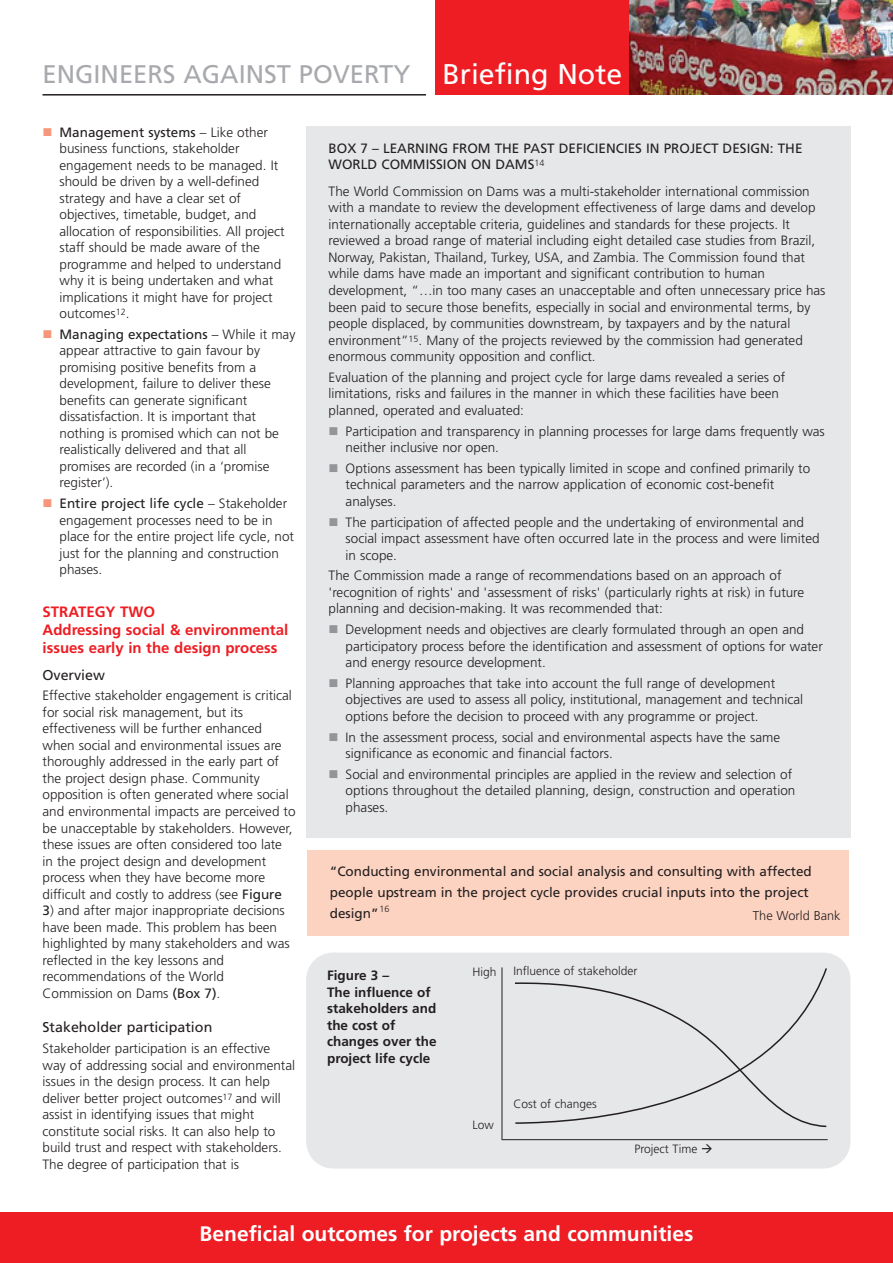
<style>
.page{position:relative;width:893px;height:1263px;background:#fff}
.page>*{position:absolute;margin:0;border:0;box-sizing:border-box;transform-origin:0 0}
.t1{font:28.5px "Frutiger";color:#fff}
.t2{font:25.5px "Frutiger";color:#a8a9ad}
.t3{font:700 21px "Frutiger";color:#fff}
.t4{font:700 15px/18px "Frutiger";color:#ee1d23}
.t5{font:14.25px "Frutiger";color:#231f20}
.t6{font:300 13.5px/16.5px "Frutiger";color:#231f20}
.t7{font:13.5px/20.9px "Frutiger";color:#231f20}
.t8{font:700 13.5px/16.5px "Frutiger";color:#231f20}
.t9{font:300 12.75px "Frutiger";color:#231f20}
.t10{font:300 12px "Frutiger";color:#231f20}
.s1{font-weight:400}
</style>
<div class="page">
<div style="left:435px;top:0;width:196px;height:95px;background:#ee1d23"></div>
<hr style="left:43px;top:94px;width:383px;height:2px;background:#231f20">
<img style="left:629px;top:0;width:264px;height:95px">
<div style="left:0;top:1212px;width:893px;height:51px;background:#ee1d23"></div>
<div style="left:307px;top:126px;width:544px;height:712px;background:#e6e7e9"></div>
<div style="left:308px;top:850px;width:541px;height:85px;background:#fcd2c0"></div>
<div style="left:306px;top:952px;width:544px;height:216px;background:#e6e7e9;border-radius:27px"></div>
<hr style="left:502px;top:967px;width:1px;height:173px;background:#231f20">
<hr style="left:502px;top:1139px;width:326px;height:1px;background:#231f20">
<svg style="left:515px;top:982px;width:312px;height:146px"></svg>
<h2 class="t2" style="left:43px;top:64px;width:369px">ENGINEERS AGAINST POVERTY</h2>
<h1 class="t1" style="left:443px;top:63px;width:181px">Briefing Note</h1>
<p class="t6" style="left:60px;top:125px;width:227px"><span class="s1">Management systems</span> – Like other business functions, stakeholder engagement needs to be managed. It should be driven by a well-defined strategy and have a clear set of objectives, timetable, budget, and allocation of responsibilities. All project staff should be made aware of the programme and helped to understand why it is being undertaken and what implications it might have for project outcomes<sup>12</sup>.</p>
<p class="t6" style="left:60px;top:327px;width:237px"><span class="s1">Managing expectations</span> – While it may appear attractive to gain favour by promising positive benefits from a development, failure to deliver these benefits can generate significant dissatisfaction. It is important that nothing is promised which can not be realistically delivered and that all promises are recorded (in a ‘promise register’).</p>
<p class="t6" style="left:60px;top:496px;width:236px"><span class="s1">Entire project life cycle</span> – Stakeholder engagement processes need to be in place for the entire project life cycle, not just for the planning and construction phases.</p>
<p class="t4" style="left:43px;top:604px;width:247px">STRATEGY TWO<br>Addressing social &amp; environmental issues early in the design process</p>
<p class="t5" style="left:43px;top:669px;width:64px">Overview</p>
<p class="t6" style="left:43px;top:688px;width:255px">Effective stakeholder engagement is critical for social risk management, but its effectiveness will be further enhanced when social and environmental issues are thoroughly addressed in the early part of the project design phase. Community opposition is often generated where social and environmental impacts are perceived to be unacceptable by stakeholders. However, these issues are often considered too late in the project design and development process when they have become more difficult and costly to address (see <span class="s1">Figure</span></p>
<p class="t6" style="left:43px;top:903px;width:249px"><span class="s1">3</span>) and after major inappropriate decisions have been made. This problem has been highlighted by many stakeholders and was reflected in the key lessons and recommendations of the World Commission on Dams <span class="s1">(Box 7)</span>.</p>
<p class="t5" style="left:43px;top:1021px;width:171px">Stakeholder participation</p>
<p class="t6" style="left:43px;top:1041px;width:254px">Stakeholder participation is an effective way of addressing social and environmental issues in the design process. It can help deliver better project outcomes<sup>17</sup> and will assist in identifying issues that might constitute social risks. It can also help to build trust and respect with stakeholders.<br>The degree of participation that is</p>
<p class="t7" style="left:329px;top:141px;width:475px;line-height:16.5px">BOX 7 – LEARNING FROM THE PAST DEFICIENCIES IN PROJECT DESIGN: THE<br>WORLD COMMISSION ON DAMS<sup>14</sup></p>
<p class="t6" style="left:329px;top:184px;width:498px">The World Commission on Dams was a multi-stakeholder international commission with a mandate to review the development effectiveness of large dams and develop internationally acceptable criteria, guidelines and standards for these projects. It reviewed a broad range of material including eight detailed case studies from Brazil, Norway, Pakistan, Thailand, Turkey, USA, and Zambia. The Commission found that while dams have made an important and significant contribution to human development, “…in too many cases an unacceptable and often unnecessary price has been paid to secure those benefits, especially in social and environmental terms, by people displaced, by communities downstream, by taxpayers and by the natural environment”<sup>15</sup>. Many of the projects reviewed by the commission had generated enormous community opposition and conflict.</p>
<p class="t6" style="left:329px;top:370px;width:458px">Evaluation of the planning and project cycle for large dams revealed a series of limitations, risks and failures in the manner in which these facilities have been planned, operated and evaluated:</p>
<p class="t6" style="left:346px;top:424px;width:481px">Participation and transparency in planning processes for large dams frequently was neither inclusive nor open.</p>
<p class="t6" style="left:346px;top:461px;width:466px">Options assessment has been typically limited in scope and confined primarily to technical parameters and the narrow application of economic cost-benefit analyses.</p>
<p class="t6" style="left:346px;top:515px;width:475px">The participation of affected people and the undertaking of environmental and social impact assessment have often occurred late in the process and were limited in scope.</p>
<p class="t6" style="left:329px;top:568px;width:477px">The Commission made a range of recommendations based on an approach of 'recognition of rights' and 'assessment of risks' (particularly rights at risk) in future planning and decision-making. It was recommended that:</p>
<p class="t6" style="left:346px;top:622px;width:479px">Development needs and objectives are clearly formulated through an open and participatory process before the identification and assessment of options for water and energy resource development.</p>
<p class="t6" style="left:346px;top:676px;width:459px">Planning approaches that take into account the full range of development objectives are used to assess all policy, institutional, management and technical options before the decision to proceed with any programme or project.</p>
<p class="t6" style="left:346px;top:730px;width:436px">In the assessment process, social and environmental aspects have the same significance as economic and financial factors.</p>
<p class="t6" style="left:346px;top:767px;width:451px">Social and environmental principles are applied in the review and selection of options throughout the detailed planning, design, construction and operation phases.</p>
<p class="t7" style="left:330px;top:862px;width:483px">“Conducting environmental and social analysis and consulting with affected people upstream in the project cycle provides crucial inputs into the project design”<sup>16</sup></p>
<p class="t9" style="left:753px;top:911px;width:89px">The World Bank</p>
<p class="t8" style="left:327px;top:968px;width:111px">Figure 3 –<br>The influence of stakeholders and the cost of changes over the project life cycle</p>
<p class="t10" style="left:472px;top:967px;width:26px">High</p>
<p class="t10" style="left:513px;top:966px;width:125px">Influence of stakeholder</p>
<p class="t10" style="left:472px;top:1120px;width:23px">Low</p>
<p class="t10" style="left:513px;top:1099px;width:85px">Cost of changes</p>
<p class="t10" style="left:634px;top:1144px;width:65px">Project Time</p>
<h3 class="t3" style="left:200px;top:1225px;width:495px">Beneficial outcomes for projects and communities</h3>
</div>
